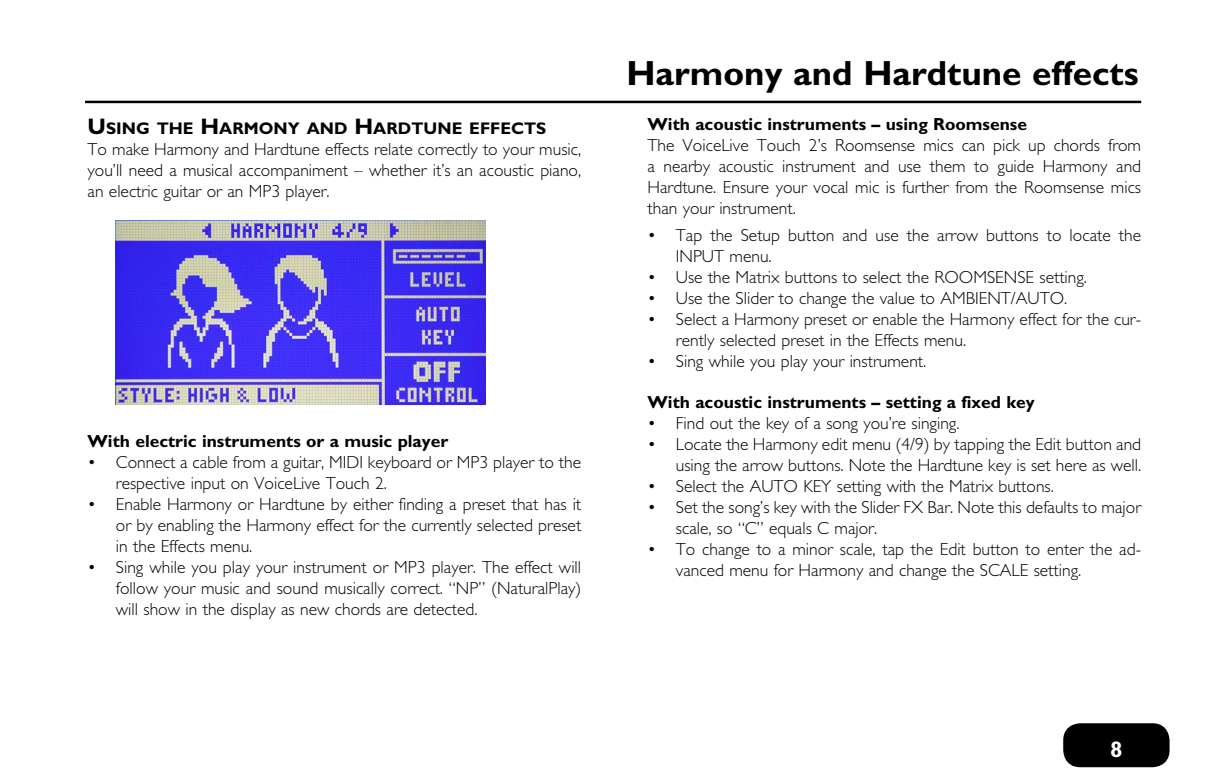
<style>
.page{position:relative;width:1205px;height:780px;background:#fff}
.page>*{position:absolute;margin:0;border:0;box-sizing:border-box;transform-origin:0 0}
.t1{font:700 35px "Gill Sans Std";color:#000}
.t2{font:700 22.5px "Gill Sans Std";color:#fff}
.t3{font:300 17.5px/21px "Gill Sans Std";color:#000}
.t4{font:700 17.5px "Gill Sans Std";color:#000}
.t5{font:700 17px "Gill Sans Std";color:#000}
.s1{font-size:22.5px}
</style>
<div class="page">
<div style="left:1063px;top:723px;width:106px;height:44px;background:#000;border-radius:17px"></div>
<hr style="left:85px;top:101px;width:1056px;height:2px;background:#000">
<img style="left:116px;top:220px;width:369px;height:185px">
<p class="t5" style="left:88px;top:118px;width:460px"><span class="s1">U</span>SING THE <span class="s1">H</span>ARMONY AND <span class="s1">H</span>ARDTUNE EFFECTS</p>
<p class="t3" style="left:88px;top:139px;width:495px;text-align:justify">To make Harmony and Hardtune effects relate correctly to your music, you’ll need a musical accompaniment – whether it’s an acoustic piano, an electric guitar or an MP3 player.</p>
<p class="t4" style="left:88px;top:431px;width:362px">With electric instruments or a music player</p>
<p class="t3" style="left:116px;top:452px;width:467px;text-indent:-28px">• Connect a cable from a guitar, MIDI keyboard or MP3 player to the respective input on VoiceLive Touch 2.</p>
<p class="t3" style="left:116px;top:494px;width:467px;text-align:justify;text-indent:-28px">• Enable Harmony or Hardtune by either finding a preset that has it or by enabling the Harmony effect for the currently selected preset in the Effects menu.</p>
<p class="t3" style="left:116px;top:557px;width:467px;text-align:justify;text-indent:-28px">• Sing while you play your instrument or MP3 player. The effect will follow your music and sound musically correct. “NP” (NaturalPlay) will show in the display as new chords are detected.</p>
<h1 class="t1" style="left:626px;top:53px;width:514px">Harmony and Hardtune effects</h1>
<p class="t4" style="left:647px;top:114px;width:381px">With acoustic instruments – using Roomsense</p>
<p class="t3" style="left:647px;top:135px;width:495px;text-align:justify">The VoiceLive Touch 2’s Roomsense mics can pick up chords from a nearby acoustic instrument and use them to guide Harmony and Hardtune. Ensure your vocal mic is further from the Roomsense mics than your instrument.</p>
<p class="t3" style="left:676px;top:225px;width:467px;text-indent:-28px">• Tap the Setup button and use the arrow buttons to locate the<br>INPUT menu.</p>
<p class="t3" style="left:647px;top:267px;width:441px">• Use the Matrix buttons to select the ROOMSENSE setting.</p>
<p class="t3" style="left:647px;top:288px;width:421px">• Use the Slider to change the value to AMBIENT/AUTO.</p>
<p class="t3" style="left:676px;top:309px;width:467px;text-indent:-28px">• Select a Harmony preset or enable the Harmony effect for the cur&shy;rently selected preset in the Effects menu.</p>
<p class="t3" style="left:647px;top:351px;width:280px">• Sing while you play your instrument.</p>
<p class="t4" style="left:647px;top:392px;width:389px">With acoustic instruments – setting a fixed key</p>
<p class="t3" style="left:647px;top:413px;width:313px">• Find out the key of a song you’re singing.</p>
<p class="t3" style="left:647px;top:434px;width:495px;text-align:right">• Locate the Harmony edit menu (4/9) by tapping the Edit button and using the arrow buttons. Note the Hardtune key is set here as well.</p>
<p class="t3" style="left:647px;top:476px;width:408px">• Select the AUTO KEY setting with the Matrix buttons.</p>
<p class="t3" style="left:676px;top:497px;width:467px;text-indent:-28px">• Set the song’s key with the Slider FX Bar. Note this defaults to major scale, so “C” equals C major.</p>
<p class="t3" style="left:676px;top:539px;width:467px;text-indent:-28px">• To change to a minor scale, tap the Edit button to enter the ad&shy;vanced menu for Harmony and change the SCALE setting.</p>
<p class="t2" style="left:1110px;top:736px;width:14px">8</p>
</div>
